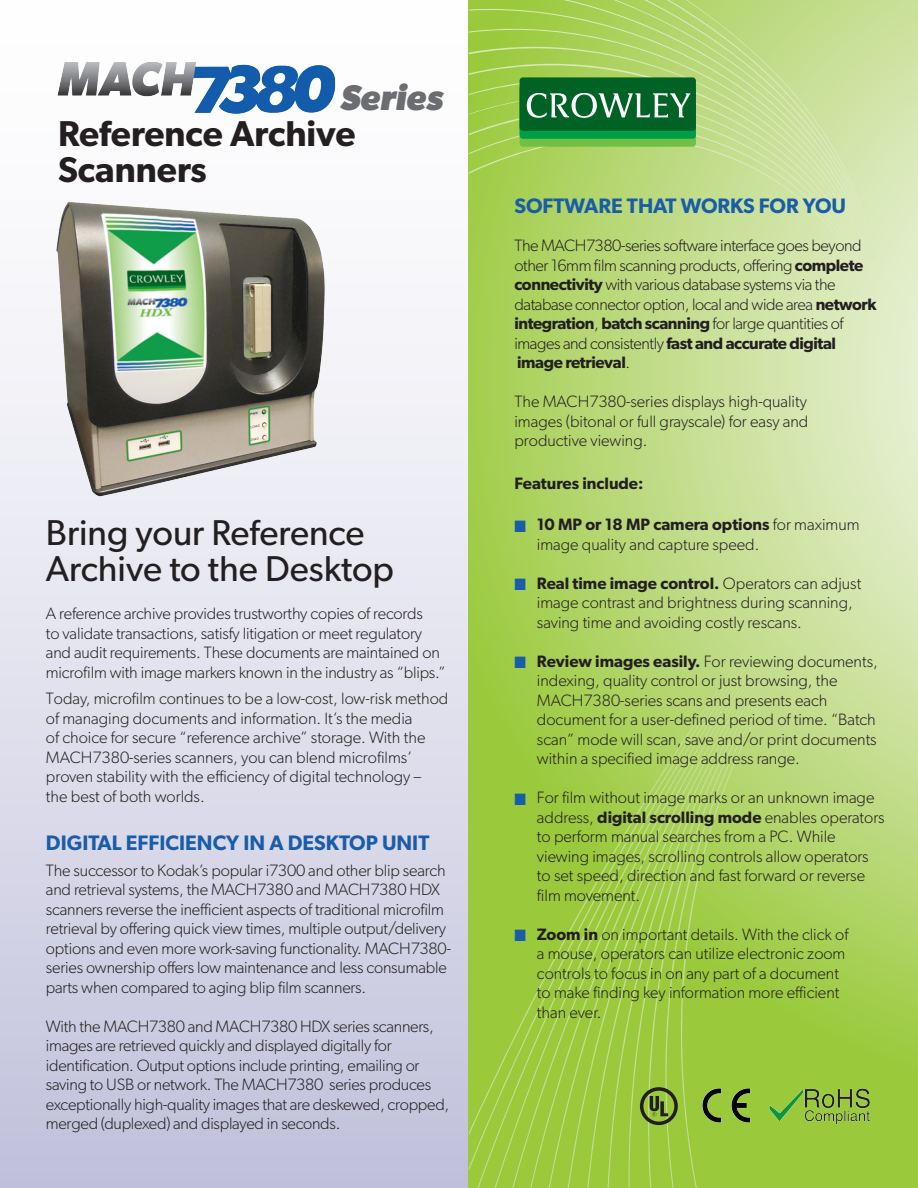
<style>
.page{position:relative;width:918px;height:1188px;background:#fff}
.page>*{position:absolute;margin:0;border:0;box-sizing:border-box;transform-origin:0 0}
.t1{font:36px/36px "Gibson";color:#231f20}
.t2{font:600 36px/36px "Gibson";color:#231f20}
.t3{font:italic 700 36px "Gibson";color:#6c6d70}
.t4{font:600 21px "Gibson";color:#195daa}
.t5{font:300 16.5px/19.5px "Gibson";letter-spacing:-.01em;color:#231f20}
.t6{font:600 16.5px "Gibson";color:#231f20}
.s1{font-weight:600}
.s2{color:#195daa}
</style>
<div class="page">
<div style="left:0;top:0;width:474px;height:1188px;background:linear-gradient(to bottom,#fff,#c4c4dd)"></div>
<svg style="left:469px;top:0;width:449px;height:1188px;background:#bedb83"></svg>
<svg style="left:469px;top:0;width:145px;height:20px;background:#a1cd4b"></svg>
<svg style="left:614px;top:0;width:262px;height:261px;background:#bfdb85"></svg>
<svg style="left:469px;top:20px;width:401px;height:241px;background:#bbd97e"></svg>
<svg style="left:794px;top:648px;width:4px;height:540px;background:#acd260"></svg>
<svg style="left:776px;top:648px;width:18px;height:540px;background:#abd25f"></svg>
<div style="left:471px;top:648px;width:36px;height:540px;background:#9aca3c"></div>
<svg style="left:507px;top:648px;width:19px;height:540px;background:#9bca3f"></svg>
<svg style="left:526px;top:648px;width:242px;height:540px;background:#a3ce4f"></svg>
<div style="left:520px;top:93px;width:176px;height:54px;background:#71bf44;border-radius:3px"></div>
<div style="left:520px;top:85px;width:176px;height:54px;background:#009d48;border-radius:3px"></div>
<div style="left:520px;top:77px;width:176px;height:54px;background:#006224;border-radius:3px"></div>
<svg style="left:527px;top:93px;width:164px;height:25px"></svg>
<img style="left:54px;top:63px;width:289px;height:58px">
<img style="left:697px;top:1083px;width:67px;height:47px">
<img style="left:768px;top:1079px;width:104px;height:51px">
<svg style="left:640px;top:1087px;width:38px;height:38px"></svg>
<img style="left:44px;top:190px;width:294px;height:310px">
<h1 class="t3" style="left:340px;top:77px;width:104px">Series</h1>
<h1 class="t2" style="left:58px;top:115px;width:299px">Reference Archive<br>Scanners</h1>
<h1 class="t1" style="left:46px;top:514px;width:350px">Bring your Reference<br>Archive to the Desktop</h1>
<p class="t5" style="left:46px;top:604px;width:401px">A reference archive provides trustworthy copies of records<br>to validate transactions, satisfy litigation or meet regulatory and audit requirements. These documents are maintained on microfilm with image markers known in the industry as “blips.”</p>
<p class="t5" style="left:46px;top:689px;width:404px">Today, microfilm continues to be a low-cost, low-risk method of managing documents and information. It’s the media<br>of choice for secure “reference archive” storage. With the MACH7380-series scanners, you can blend microfilms’ proven stability with the efficiency of digital technology –<br>the best of both worlds.</p>
<p class="t4" style="left:46px;top:830px;width:385px">DIGITAL EFFICIENCY IN A DESKTOP UNIT</p>
<p class="t5" style="left:46px;top:860px;width:407px">The successor to Kodak’s popular i7300 and other blip search and retrieval systems, the MACH7380 and MACH7380 HDX scanners reverse the inefficient aspects of traditional microfilm retrieval by offering quick view times, multiple output/delivery options and even more work-saving functionality. MACH7380- series ownership offers low maintenance and less consumable parts when compared to aging blip film scanners.</p>
<p class="t5" style="left:46px;top:1016px;width:405px">With the MACH7380 and MACH7380 HDX series scanners, images are retrieved quickly and displayed digitally for identification. Output options include printing, emailing or saving to USB or network. The MACH7380 series produces exceptionally high-quality images that are deskewed, cropped, merged (duplexed) and displayed in seconds.</p>
<p class="t4" style="left:514px;top:193px;width:333px">SOFTWARE THAT WORKS FOR YOU</p>
<p class="t5" style="left:514px;top:236px;width:364px">The MACH7380-series software interface goes beyond other 16mm film scanning products, offering <span class="s1">complete connectivity</span> with various database systems via the database connector option, local and wide area <span class="s1">network integration</span>, <span class="s1">batch scanning</span> for large quantities of images and consistently <span class="s1">fast and accurate digital image retrieval</span>.</p>
<p class="t5" style="left:514px;top:392px;width:295px;text-align:justify">The MACH7380-series displays high-quality images (bitonal or full grayscale) for easy and productive viewing.</p>
<p class="t6" style="left:514px;top:474px;width:131px">Features include:</p>
<p class="t5" style="left:537px;top:515px;width:324px;text-indent:-22px"><span class="s2">■</span> <span class="s1">10 MP or 18 MP camera options</span> for maximum image quality and capture speed.</p>
<p class="t5" style="left:537px;top:573px;width:326px;text-indent:-22px"><span class="s2">■</span> <span class="s1">Real time image control.</span> Operators can adjust image contrast and brightness during scanning, saving time and avoiding costly rescans.</p>
<p class="t5" style="left:537px;top:651px;width:342px;text-indent:-22px"><span class="s2">■</span> <span class="s1">Review images easily.</span> For reviewing documents, indexing, quality control or just browsing, the MACH7380-series scans and presents each document for a user-defined period of time. “Batch scan” mode will scan, save and/or print documents within a specified image address range.</p>
<p class="t5" style="left:537px;top:788px;width:349px;text-indent:-22px"><span class="s2">■</span> For film without image marks or an unknown image address, <span class="s1">digital scrolling mode</span> enables operators to perform manual searches from a PC. While viewing images, scrolling controls allow operators to set speed, direction and fast forward or reverse film movement.</p>
<p class="t5" style="left:537px;top:924px;width:313px;text-indent:-22px"><span class="s2">■</span> <span class="s1">Zoom in</span> on important details. With the click of a mouse, operators can utilize electronic zoom controls to focus in on any part of a document to make finding key information more efficient than ever.</p>
</div>
